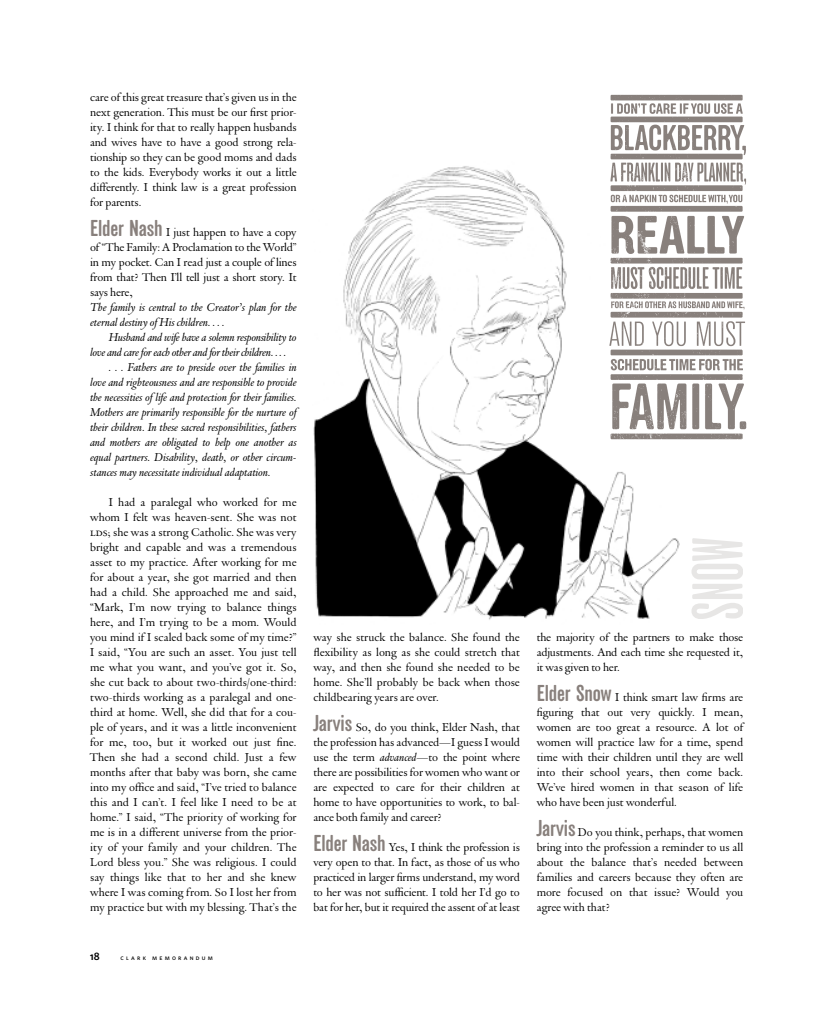
<style>
.page{position:relative;width:822px;height:1013px;background:#fff}
.page>*{position:absolute;margin:0;border:0;box-sizing:border-box;transform-origin:0 0}
.t1{font:11.88px/15px "DTL Vanden Keere SD";letter-spacing:-.005em;color:#000;text-align:justify}
.t2{font:italic 11.88px/15px "DTL Vanden Keere SD";letter-spacing:-.005em;color:#000}
.t3{font:10.62px "Whitney Semibold SC";color:#000}
.t4{font:6.88px "Whitney Medium SC";letter-spacing:.325em;color:#000}
.s1{font-family:"Elderkin";font-weight:500;font-size:22.5px;color:#88807c}
.s2{font-family:"DTL Vanden Keere D Caps"}
.s3{font-style:italic}
</style>
<div class="page">
<img style="left:313px;top:166px;width:367px;height:454px">
<img style="left:596px;top:94px;width:151px;height:359px">
<svg style="left:691px;top:538px;width:52px;height:81px"></svg>
<p class="t1" style="left:90px;top:89px;width:208px">care of this great treasure that’s given us in the next generation. This must be our first prior&shy;ity. I think for that to really happen husbands and wives have to have a good strong rela&shy;tionship so they can be good moms and dads to the kids. Everybody works it out a little differently. I think law is a great profession for parents.</p>
<p class="t1" style="left:90px;top:224px;width:208px"><span class="s1">Elder Nash</span> I just happen to have a copy of “The Family: A Proclamation to the World” in my pocket. Can I read just a couple of lines from that? Then I’ll tell just a short story. It says here,</p>
<p class="t2" style="left:90px;top:299px;width:208px">The family is central to the Creator’s plan for the eternal destiny of His children. . . .</p>
<p class="t2" style="left:109px;top:329px;width:189px">Husband and wife have a solemn responsibility to</p>
<p class="t2" style="left:90px;top:344px;width:197px">love and care for each other and for their children. . . .</p>
<p class="t2" style="left:109px;top:359px;width:189px">. . . Fathers are to preside over the families in</p>
<p class="t2" style="left:90px;top:374px;width:208px">love and righteousness and are responsible to provide</p>
<p class="t2" style="left:90px;top:389px;width:208px">the necessities of life and protection for their families.</p>
<p class="t2" style="left:90px;top:404px;width:208px">Mothers are primarily responsible for the nurture of</p>
<p class="t2" style="left:90px;top:419px;width:208px">their children. In these sacred responsibilities, fathers</p>
<p class="t2" style="left:90px;top:434px;width:208px">and mothers are obligated to help one another as</p>
<p class="t2" style="left:90px;top:449px;width:208px">equal partners. Disability, death, or other circum-</p>
<p class="t2" style="left:90px;top:464px;width:182px">stances may necessitate individual adaptation.</p>
<p class="t1" style="left:90px;top:494px;width:208px;text-indent:19px">I had a paralegal who worked for me whom I felt was heaven-sent. She was not <span class="s2">lds</span>; she was a strong Catholic. She was very bright and capable and was a tremendous asset to my practice. After working for me for about a year, she got married and then had a child. She approached me and said, “Mark, I’m now trying to balance things here, and I’m trying to be a mom. Would you mind if I scaled back some of my time?” I said, “You are such an asset. You just tell me what you want, and you’ve got it. So, she cut back to about two-thirds/one-third: two-thirds working as a paralegal and one&shy;third at home. Well, she did that for a cou&shy;ple of years, and it was a little inconvenient for me, too, but it worked out just fine.<br>Then she had a second child. Just a few months after that baby was born, she came into my office and said, “I’ve tried to balance this and I can’t. I feel like I need to be at home.” I said, “The priority of working for me is in a different universe from the prior&shy;ity of your family and your children. The Lord bless you.” She was religious. I could say things like that to her and she knew where I was coming from. So I lost her from my practice but with my blessing. That’s the</p>
<p class="t1" style="left:313px;top:629px;width:208px">way she struck the balance. She found the flexibility as long as she could stretch that way, and then she found she needed to be home. She’ll probably be back when those childbearing years are over.</p>
<p class="t1" style="left:313px;top:719px;width:208px"><span class="s1">Jarvis</span> So, do you think, Elder Nash, that the profession has advanced—I guess I would use the term <span class="s3">advanced</span>—to the point where there are possibilities for women who want or are expected to care for their children at home to have opportunities to work, to bal&shy;ance both family and career?</p>
<p class="t1" style="left:313px;top:839px;width:208px"><span class="s1">Elder Nash</span> Yes, I think the profession is very open to that. In fact, as those of us who practiced in larger firms understand, my word to her was not sufficient. I told her I’d go to bat for her, but it required the assent of at least</p>
<p class="t3" style="left:90px;top:949px;width:11px">18</p>
<p class="t4" style="left:120px;top:953px;width:94px">clark memorandum</p>
<p class="t1" style="left:536px;top:629px;width:208px">the majority of the partners to make those adjustments. And each time she requested it, it was given to her.</p>
<p class="t1" style="left:536px;top:689px;width:208px"><span class="s1">Elder Snow</span> I think smart law firms are figuring that out very quickly. I mean, women are too great a resource. A lot of women will practice law for a time, spend time with their children until they are well into their school years, then come back.<br>We’ve hired women in that season of life who have been just wonderful.</p>
<p class="t1" style="left:536px;top:824px;width:208px"><span class="s1">Jarvis</span> Do you think, perhaps, that women bring into the profession a reminder to us all about the balance that’s needed between families and careers because they often are more focused on that issue? Would you agree with that?</p>
</div>
